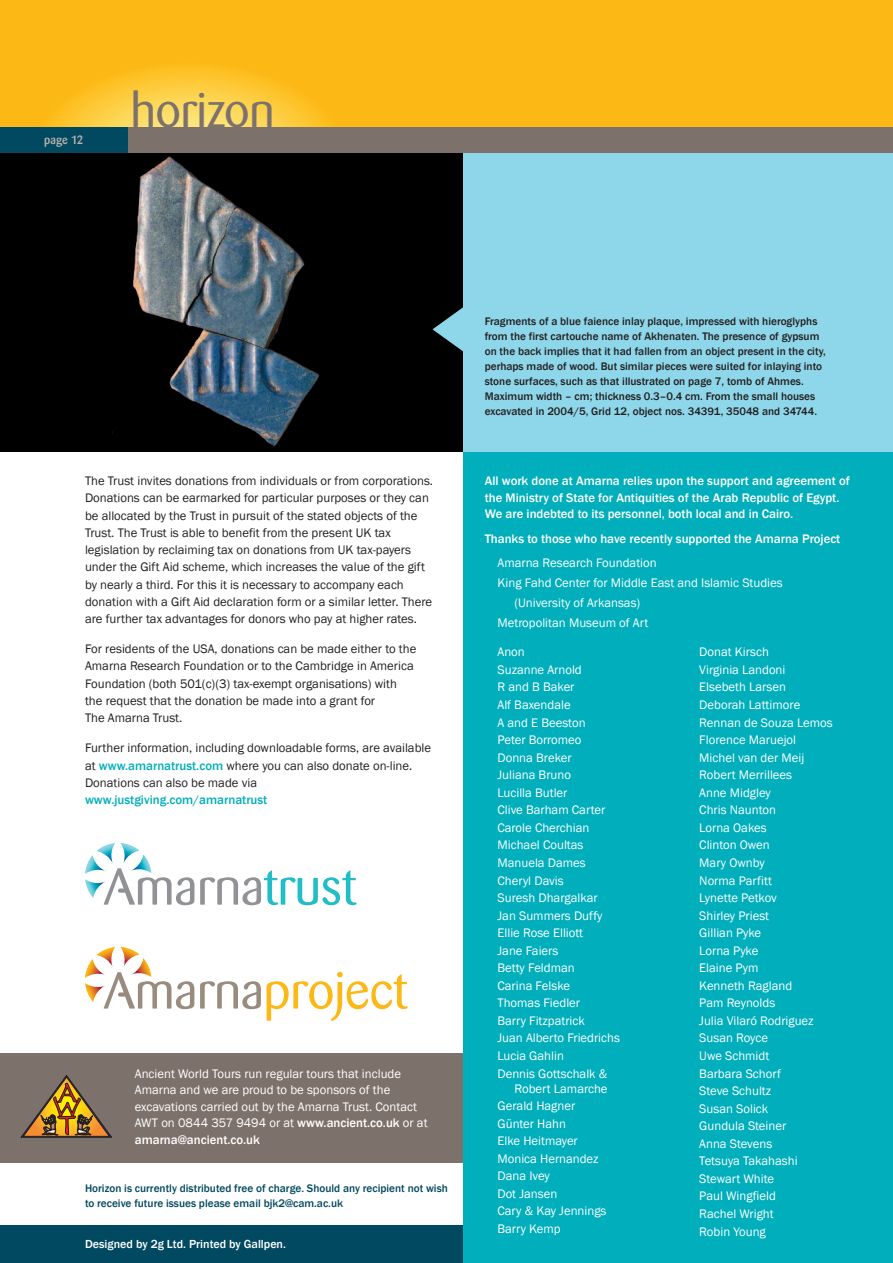
<style>
.page{position:relative;width:893px;height:1263px;background:#fff}
.page>*{position:absolute;margin:0;border:0;box-sizing:border-box;transform-origin:0 0}
.t1{font:48px "Barmeno BQ";color:#7d716c}
.t2{font:12.75px/17.5px "Franklin Gothic";color:#fff}
.t3{font:12.75px/17.2px "Franklin Gothic";color:#231f20}
.t4{font:500 12.75px/16.5px "Franklin Gothic";color:#fff}
.t5{font:500 12.75px "Franklin Gothic";color:#00aebc}
.t6{font:500 12px "Franklin Gothic";color:#fff}
.t7{font:500 12px "Barmeno BQ";color:#b8b2ae}
.t8{font:500 11.25px/15px "Franklin Gothic";color:#231f20}
.t9{font:500 11.25px/15px "Franklin Gothic";color:#004960}
.s1{font-weight:500;color:#00aebc}
.s2{font-weight:500}
</style>
<div class="page">
<img style="left:0;top:153px;width:463px;height:298px">
<div style="left:0;top:1225px;width:545px;height:38px;background:#004960"></div>
<div style="left:0;top:1054px;width:505px;height:109px;background:#7d716c"></div>
<div style="left:463px;top:389px;width:430px;height:874px;background:#00aebc"></div>
<div style="left:463px;top:149px;width:430px;height:302px;background:#8ed6e9"></div>
<div style="left:0;top:0;width:893px;height:128px;background:#fcb814"></div>
<svg style="left:0;top:67px;width:424px;height:61px"></svg>
<div style="left:0;top:128px;width:893px;height:25px;background:#7d716c"></div>
<div style="left:0;top:128px;width:128px;height:25px;background:#004960"></div>
<svg style="left:200px;top:870px;width:157px;height:35px"></svg>
<svg style="left:85px;top:843px;width:109px;height:62px"></svg>
<svg style="left:200px;top:972px;width:208px;height:49px"></svg>
<svg style="left:85px;top:947px;width:109px;height:62px"></svg>
<svg style="left:21px;top:1075px;width:91px;height:62px"></svg>
<div style="left:432px;top:305px;width:31px;height:49px;background:#000"></div>
<p class="t7" style="left:44px;top:134px;width:40px">page 12</p>
<h1 class="t1" style="left:131px;top:91px;width:145px">horizon</h1>
<p class="t3" style="left:85px;top:472px;width:350px">The Trust invites donations from individuals or from corporations.<br>Donations can be earmarked for particular purposes or they can be allocated by the Trust in pursuit of the stated objects of the Trust. The Trust is able to benefit from the present UK tax legislation by reclaiming tax on donations from UK tax-payers under the Gift Aid scheme, which increases the value of the gift by nearly a third. For this it is necessary to accompany each donation with a Gift Aid declaration form or a similar letter. There are further tax advantages for donors who pay at higher rates.</p>
<p class="t3" style="left:85px;top:640px;width:333px">For residents of the USA, donations can be made either to the Amarna Research Foundation or to the Cambridge in America Foundation (both 501(c)(3) tax-exempt organisations) with the request that the donation be made into a grant for<br>The Amarna Trust.</p>
<p class="t3" style="left:85px;top:739px;width:348px">Further information, including downloadable forms, are available at <span class="s1">www.amarnatrust.com</span> where you can also donate on-line.<br>Donations can also be made via</p>
<p class="t5" style="left:85px;top:792px;width:184px">www.justgiving.com/amarnatrust</p>
<p class="t2" style="left:135px;top:1065px;width:294px;line-height:16.5px">Ancient World Tours run regular tours that include Amarna and we are proud to be sponsors of the excavations carried out by the Amarna Trust. Contact AWT on 0844 357 9494 or at <span class="s2">www.ancient.co.uk</span> or at <span class="s2">amarna@ancient.co.uk</span></p>
<p class="t9" style="left:85px;top:1180px;width:364px">Horizon is currently distributed free of charge. Should any recipient not wish to receive future issues please email bjk2@cam.ac.uk</p>
<p class="t6" style="left:85px;top:1237px;width:202px">Designed by 2g Ltd. Printed by Gallpen.</p>
<p class="t8" style="left:485px;top:313px;width:343px">Fragments of a blue faience inlay plaque, impressed with hieroglyphs from the first cartouche name of Akhenaten. The presence of gypsum on the back implies that it had fallen from an object present in the city, perhaps made of wood. But similar pieces were suited for inlaying into stone surfaces, such as that illustrated on page 7, tomb of Ahmes.<br>Maximum width – cm; thickness 0.3–0.4 cm. From the small houses excavated in 2004/5, Grid 12, object nos. 34391, 35048 and 34744.</p>
<p class="t4" style="left:485px;top:472px;width:367px">All work done at Amarna relies upon the support and agreement of the Ministry of State for Antiquities of the Arab Republic of Egypt.<br>We are indebted to its personnel, both local and in Cairo.</p>
<p class="t4" style="left:485px;top:530px;width:357px">Thanks to those who have recently supported the Amarna Project</p>
<p class="t2" style="left:497px;top:553px;width:161px">Amarna Research Foundation</p>
<p class="t2" style="left:497px;top:574px;width:287px">King Fahd Center for Middle East and Islamic Studies</p>
<p class="t2" style="left:514px;top:594px;width:127px">(University of Arkansas)</p>
<p class="t2" style="left:497px;top:614px;width:152px">Metropolitan Museum of Art</p>
<p class="t2" style="left:497px;top:643px;width:124px">Anon<br>Suzanne Arnold<br>R and B Baker<br>Alf Baxendale<br>A and E Beeston<br>Peter Borromeo<br>Donna Breker<br>Juliana Bruno<br>Lucilla Butler<br>Clive Barham Carter<br>Carole Cherchian<br>Michael Coultas<br>Manuela Dames<br>Cheryl Davis<br>Suresh Dhargalkar<br>Jan Summers Duffy<br>Ellie Rose Elliott<br>Jane Faiers<br>Betty Feldman<br>Carina Felske<br>Thomas Fiedler<br>Barry Fitzpatrick<br>Juan Alberto Friedrichs<br>Lucia Gahlin<br>Dennis Gottschalk &amp;</p>
<p class="t2" style="left:497px;top:1079px;width:112px;text-indent:17px">Robert Lamarche<br>Gerald Hagner<br>Günter Hahn<br>Elke Heitmayer<br>Monica Hernandez<br>Dana Ivey<br>Dot Jansen<br>Cary &amp; Kay Jennings<br>Barry Kemp</p>
<p class="t2" style="left:699px;top:643px;width:135px">Donat Kirsch<br>Virginia Landoni<br>Elsebeth Larsen<br>Deborah Lattimore<br>Rennan de Souza Lemos<br>Florence Maruejol<br>Michel van der Meij<br>Robert Merrillees<br>Anne Midgley<br>Chris Naunton<br>Lorna Oakes<br>Clinton Owen<br>Mary Ownby<br>Norma Parfitt<br>Lynette Petkov<br>Shirley Priest<br>Gillian Pyke<br>Lorna Pyke<br>Elaine Pym<br>Kenneth Ragland<br>Pam Reynolds<br>Julia Vilaró Rodriguez<br>Susan Royce<br>Uwe Schmidt<br>Barbara Schorf<br>Steve Schultz<br>Susan Solick<br>Gundula Steiner<br>Anna Stevens<br>Tetsuya Takahashi<br>Stewart White<br>Paul Wingfield<br>Rachel Wright<br>Robin Young</p>
</div>
